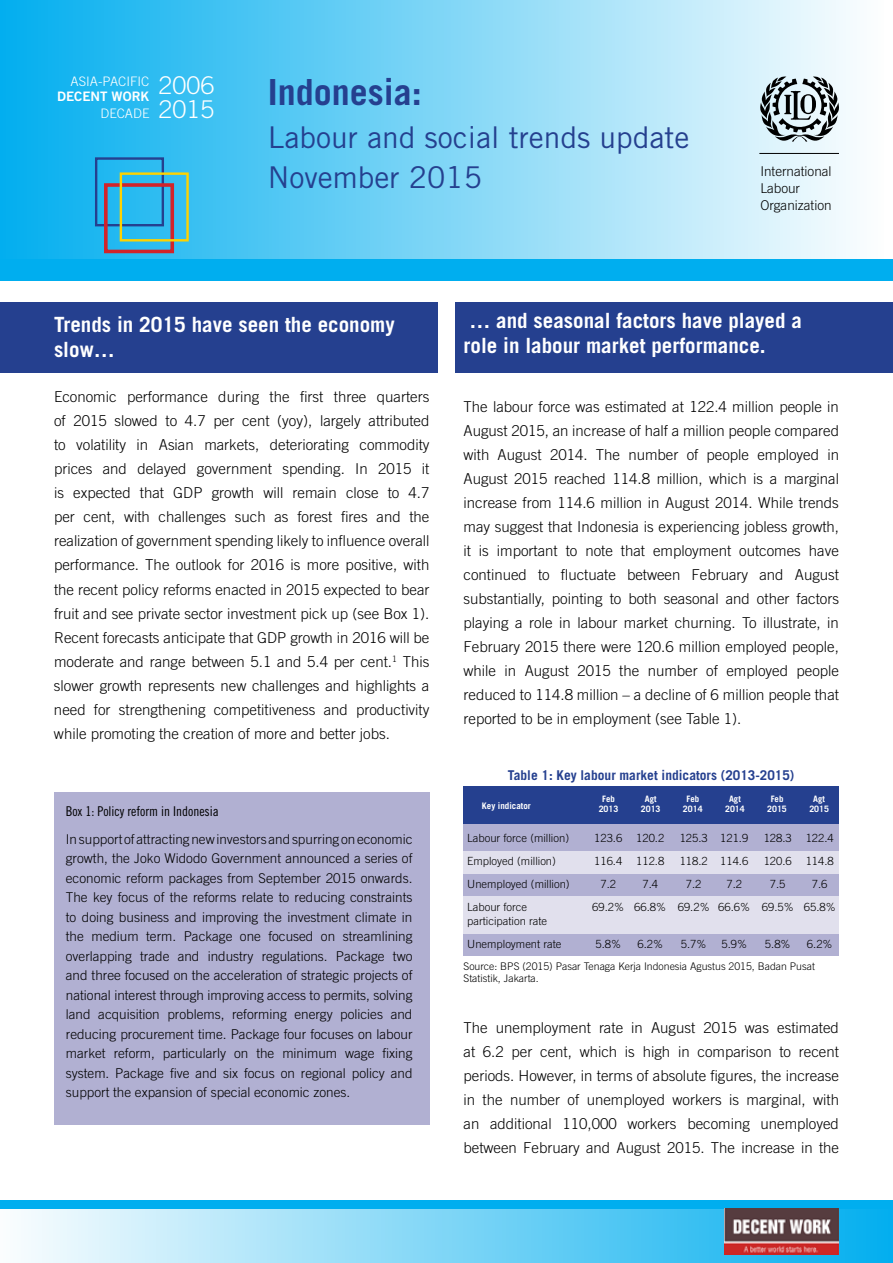
<style>
.page{position:relative;width:893px;height:1263px;background:#fff}
.page>*{position:absolute;margin:0;border:0;box-sizing:border-box;transform-origin:0 0}
.t1{font:700 36px "Trade Gothic";color:#25408f}
.t2{font:30px/40.2px "Trade Gothic";color:#25408f}
.t3{font:300 24.45px/23.9px "Trade Gothic";color:#fff}
.t4{font:700 21px/25.2px "Trade Gothic";color:#fff}
.t5{font:300 15px/24px "Trade Gothic";color:#000;text-align:justify}
.t6{font:300 13.5px/19.5px "Trade Gothic";color:#000}
.t7{font:700 13.5px "Trade Gothic";color:#25408f}
.t8{font:13.5px "Trade Gothic Cond Eighteen";color:#000}
.t9{font:300 13.05px "Trade Gothic";color:#fff}
.t10{font:13.05px "Trade Gothic Bold Two";color:#fff}
.t11{font:300 11.25px/22.8px "Trade Gothic";color:#000}
.t12{font:300 10.5px/12.6px "Trade Gothic";color:#000}
.t13{font:700 9px "Trade Gothic";color:#fff}
.t14{font:700 8.85px/10.6px "Trade Gothic";color:#fff;text-align:center}
</style>
<div class="page">
<div style="left:0;top:302px;width:438px;height:71px;background:#25408f"></div>
<div style="left:455px;top:302px;width:438px;height:71px;background:#25408f"></div>
<div style="left:0;top:259px;width:893px;height:22px;background:#00aeef"></div>
<div style="left:0;top:0;width:884px;height:259px;background:linear-gradient(to right,#02aeef,#fdfefe)"></div>
<div style="left:95px;top:157px;width:69px;height:69px;border:2px solid #25408f"></div>
<div style="left:104px;top:183px;width:70px;height:70px;border:4px solid #d2232a"></div>
<div style="left:120px;top:172px;width:69px;height:69px;border:2px solid #ffd200"></div>
<svg style="left:760px;top:77px;width:79px;height:65px;background:#919ca0"></svg>
<hr style="left:759px;top:153px;width:80px;height:1px;background:#000">
<div style="left:0;top:1200px;width:893px;height:9px;background:#00aeef"></div>
<div style="left:0;top:1209px;width:893px;height:54px;background:linear-gradient(to right,#fbfdfe,#03aeee)"></div>
<img style="left:725px;top:1209px;width:114px;height:45px">
<div style="left:464px;top:787px;width:375px;height:41px;background:#25408f"></div>
<div style="left:464px;top:825px;width:375px;height:131px;background:#b1b0d2"></div>
<div style="left:464px;top:851px;width:375px;height:22px;background:#e1e0ed"></div>
<div style="left:464px;top:896px;width:375px;height:37px;background:#e1e0ed"></div>
<div style="left:54px;top:792px;width:375px;height:333px;background:#b1b0d2"></div>
<p class="t9" style="left:71px;top:73px;width:80px">ASIA-PACIFIC</p>
<p class="t9" style="left:101px;top:105px;width:50px">DECADE</p>
<p class="t10" style="left:57px;top:88px;width:94px">DECENT WORK</p>
<h3 class="t3" style="left:159px;top:73px;width:57px">2006<br>2015</h3>
<h1 class="t1" style="left:268px;top:70px;width:156px">Indonesia:</h1>
<h2 class="t2" style="left:268px;top:116px;width:423px">Labour and social trends update<br>November 2015</h2>
<p class="t6" style="left:760px;top:163px;width:73px;line-height:16.8px">International<br>Labour<br>Organization</p>
<h3 class="t4" style="left:54px;top:312px;width:342px">Trends in 2015 have seen the economy slow…</h3>
<p class="t5" style="left:54px;top:385px;width:377px">Economic performance during the first three quarters of 2015 slowed to 4.7 per cent (yoy), largely attributed to volatility in Asian markets, deteriorating commodity prices and delayed government spending. In 2015 it is expected that GDP growth will remain close to 4.7 per cent, with challenges such as forest fires and the realization of government spending likely to influence overall performance. The outlook for 2016 is more positive, with the recent policy reforms enacted in 2015 expected to bear fruit and see private sector investment pick up (see Box 1).<br>Recent forecasts anticipate that GDP growth in 2016 will be moderate and range between 5.1 and 5.4 per cent.<sup>1</sup> This slower growth represents new challenges and highlights a need for strengthening competitiveness and productivity while promoting the creation of more and better jobs.</p>
<p class="t8" style="left:66px;top:803px;width:154px">Box 1: Policy reform in Indonesia</p>
<p class="t6" style="left:66px;top:829px;width:348px;text-align:justify">In support of attracting new investors and spurring on economic growth, the Joko Widodo Government announced a series of economic reform packages from September 2015 onwards.<br>The key focus of the reforms relate to reducing constraints to doing business and improving the investment climate in the medium term. Package one focused on streamlining overlapping trade and industry regulations. Package two and three focused on the acceleration of strategic projects of national interest through improving access to permits, solving land acquisition problems, reforming energy policies and reducing procurement time. Package four focuses on labour market reform, particularly on the minimum wage fixing system. Package five and six focus on regional policy and support the expansion of special economic zones.</p>
<h3 class="t4" style="left:463px;top:307px;width:340px">… and seasonal factors have played a role in labour market performance.</h3>
<p class="t5" style="left:463px;top:394px;width:377px">The labour force was estimated at 122.4 million people in August 2015, an increase of half a million people compared with August 2014. The number of people employed in August 2015 reached 114.8 million, which is a marginal increase from 114.6 million in August 2014. While trends may suggest that Indonesia is experiencing jobless growth, it is important to note that employment outcomes have continued to fluctuate between February and August substantially, pointing to both seasonal and other factors playing a role in labour market churning. To illustrate, in February 2015 there were 120.6 million employed people, while in August 2015 the number of employed people reduced to 114.8 million – a decline of 6 million people that reported to be in employment (see Table 1).</p>
<p class="t7" style="left:508px;top:767px;width:288px">Table 1: Key labour market indicators (2013-2015)</p>
<p class="t13" style="left:482px;top:800px;width:51px">Key indicator</p>
<p class="t14" style="left:599px;top:793px;width:21px">Feb<br>2013</p>
<p class="t11" style="left:467px;top:827px;width:103px">Labour force (million)</p>
<p class="t11" style="left:594px;top:827px;width:72px">123.6 120.2</p>
<p class="t11" style="left:680px;top:827px;width:70px">125.3 121.9</p>
<p class="t11" style="left:764px;top:827px;width:72px">128.3 122.4</p>
<p class="t11" style="left:467px;top:849px;width:90px">Employed (million)</p>
<p class="t11" style="left:594px;top:849px;width:72px">116.4 112.8</p>
<p class="t11" style="left:680px;top:849px;width:70px">118.2 114.6</p>
<p class="t11" style="left:764px;top:849px;width:72px">120.6 114.8</p>
<p class="t11" style="left:467px;top:872px;width:104px">Unemployed (million)</p>
<p class="t11" style="left:600px;top:872px;width:17px">7.2</p>
<p class="t11" style="left:642px;top:872px;width:17px">7.4</p>
<p class="t11" style="left:686px;top:872px;width:17px">7.2</p>
<p class="t11" style="left:726px;top:872px;width:17px">7.2</p>
<p class="t11" style="left:770px;top:872px;width:17px">7.5</p>
<p class="t11" style="left:812px;top:872px;width:17px">7.6</p>
<p class="t11" style="left:467px;top:895px;width:62px">Labour force</p>
<p class="t11" style="left:592px;top:895px;width:245px">69.2% 66.8% 69.2% 66.6% 69.5% 65.8%</p>
<p class="t11" style="left:467px;top:909px;width:96px">participation rate<br>Unemployment rate</p>
<p class="t14" style="left:641px;top:793px;width:21px">Agt<br>2013</p>
<p class="t14" style="left:683px;top:793px;width:21px">Feb<br>2014</p>
<p class="t14" style="left:725px;top:793px;width:21px">Agt<br>2014</p>
<p class="t14" style="left:767px;top:793px;width:21px">Feb<br>2015</p>
<p class="t14" style="left:809px;top:793px;width:21px">Agt<br>2015</p>
<p class="t11" style="left:595px;top:932px;width:27px">5.8%</p>
<p class="t11" style="left:637px;top:932px;width:27px">6.2%</p>
<p class="t11" style="left:681px;top:932px;width:27px">5.7%</p>
<p class="t11" style="left:721px;top:932px;width:27px">5.9%</p>
<p class="t11" style="left:765px;top:932px;width:27px">5.8%</p>
<p class="t11" style="left:807px;top:932px;width:27px">6.2%</p>
<p class="t12" style="left:463px;top:959px;width:353px">Source: BPS (2015) Pasar Tenaga Kerja Indonesia Agustus 2015, Badan Pusat<br>Statistik, Jakarta.</p>
<p class="t5" style="left:463px;top:1016px;width:377px">The unemployment rate in August 2015 was estimated at 6.2 per cent, which is high in comparison to recent periods. However, in terms of absolute figures, the increase in the number of unemployed workers is marginal, with an additional 110,000 workers becoming unemployed between February and August 2015. The increase in the</p>
</div>
